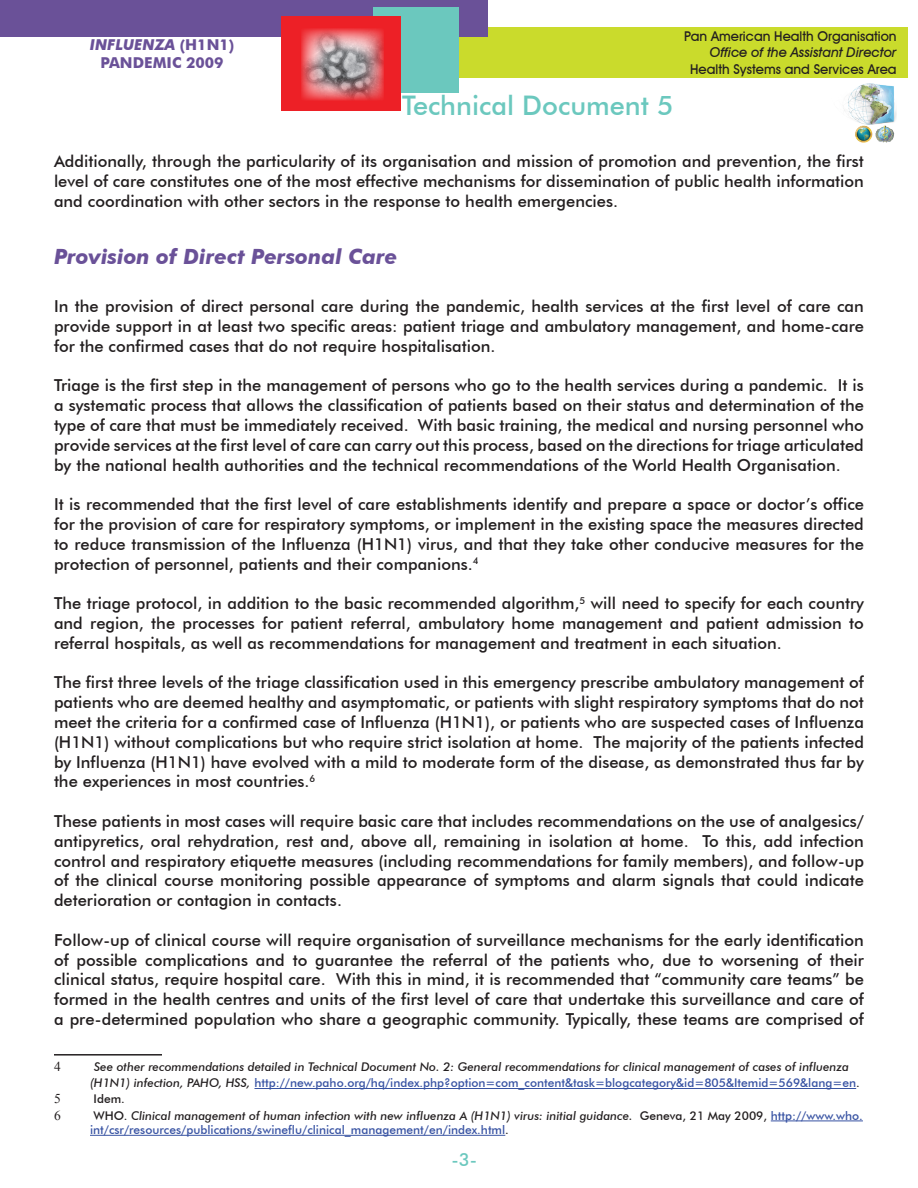
<style>
.page{position:relative;width:918px;height:1188px;background:#fff}
.page>*{position:absolute;margin:0;border:0;box-sizing:border-box;transform-origin:0 0}
.t1{font:500 27px "Futura BT";color:#6bc8be}
.subtitulo2{font:italic 700 21px "Futura BT";color:#6a5198}
.t2{font:500 18px "Futura BT";color:#6bc8be}
.Default{font:500 16.5px/19.8px "Futura BT";color:#231f20;text-align:justify}
.t3{font:700 15px/18px "Futura BT";color:#6a5198;text-align:center}
.t4{font:500 13.5px "Avant Garde IT Cby BT";color:#231f20}
.t5{font:italic 500 13.5px "Avant Garde IT Cby BT";color:#231f20}
.footnote{font:13.5px "Times New Roman";color:#231f20}
.footnote-2{font:italic 500 12px/16.2px "Futura BT";color:#231f20;text-align:center}
.footnote-3{font:500 12px/14.4px "Futura BT";color:#3853a3}
.footnote-4{font:500 12px "Futura BT";color:#231f20}
.s1{font-style:italic}
.s2{font-style:normal;color:#3853a3}
.s3{font-style:normal}
.s4{color:#231f20}
.s5{font-style:italic;color:#231f20}
</style>
<div class="page">
<div style="left:296px;top:27px;width:612px;height:51px;background:#cadb2c"></div>
<img style="left:844px;top:83px;width:53px;height:60px">
<div style="left:1px;top:0;width:487px;height:36px;background:#6a5198"></div>
<div style="left:374px;top:7px;width:85px;height:86px;background:#6bc8be"></div>
<div style="left:282px;top:16px;width:119px;height:95px;background:#ed2026"></div>
<img style="left:301px;top:29px;width:83px;height:71px">
<hr style="left:54px;top:1054px;width:108px;height:2px;background:#231f20">
<hr style="left:255px;top:1088px;width:601px;height:1px;background:#3853a3">
<hr style="left:771px;top:1120px;width:92px;height:1px;background:#3853a3">
<hr style="left:90px;top:1135px;width:415px;height:1px;background:#3853a3">
<p class="t3" style="left:90px;top:36px;width:146px"><span class="s1">INFLUENZA</span> (H1N1)<br>PANDEMIC 2009</p>
<h1 class="t1" style="left:402px;top:89px;width:273px">Technical Document 5</h1>
<p class="t4" style="left:684px;top:28px;width:214px">Pan American Health Organisation</p>
<p class="t5" style="left:710px;top:44px;width:188px">Office of the Assistant Director</p>
<p class="t4" style="left:690px;top:61px;width:208px">Health Systems and Services Area</p>
<p class="Default" style="left:54px;top:151px;width:812px">Additionally, through the particularity of its organisation and mission of promotion and prevention, the first level of care constitutes one of the most effective mechanisms for dissemination of public health information and coordination with other sectors in the response to health emergencies.</p>
<p class="subtitulo2" style="left:54px;top:243px;width:345px">Provision of Direct Personal Care</p>
<p class="Default" style="left:54px;top:296px;width:811px">In the provision of direct personal care during the pandemic, health services at the first level of care can provide support in at least two specific areas: patient triage and ambulatory management, and home-care for the confirmed cases that do not require hospitalisation.</p>
<p class="Default" style="left:54px;top:376px;width:812px">Triage is the first step in the management of persons who go to the health services during a pandemic. It is a systematic process that allows the classification of patients based on their status and determination of the type of care that must be immediately received. With basic training, the medical and nursing personnel who provide services at the first level of care can carry out this process, based on the directions for triage articulated by the national health authorities and the technical recommendations of the World Health Organisation.</p>
<p class="Default" style="left:54px;top:494px;width:812px">It is recommended that the first level of care establishments identify and prepare a space or doctor’s office for the provision of care for respiratory symptoms, or implement in the existing space the measures directed to reduce transmission of the Influenza (H1N1) virus, and that they take other conducive measures for the protection of personnel, patients and their companions.<sup>4</sup></p>
<p class="Default" style="left:54px;top:593px;width:812px">The triage protocol, in addition to the basic recommended algorithm,<sup>5</sup> will need to specify for each country and region, the processes for patient referral, ambulatory home management and patient admission to referral hospitals, as well as recommendations for management and treatment in each situation.</p>
<p class="Default" style="left:54px;top:673px;width:811px">The first three levels of the triage classification used in this emergency prescribe ambulatory management of patients who are deemed healthy and asymptomatic, or patients with slight respiratory symptoms that do not meet the criteria for a confirmed case of Influenza (H1N1), or patients who are suspected cases of Influenza (H1N1) without complications but who require strict isolation at home. The majority of the patients infected by Influenza (H1N1) have evolved with a mild to moderate form of the disease, as demonstrated thus far by the experiences in most countries.<sup>6</sup></p>
<p class="Default" style="left:54px;top:811px;width:812px">These patients in most cases will require basic care that includes recommendations on the use of analgesics/ antipyretics, oral rehydration, rest and, above all, remaining in isolation at home. To this, add infection control and respiratory etiquette measures (including recommendations for family members), and follow-up of the clinical course monitoring possible appearance of symptoms and alarm signals that could indicate deterioration or contagion in contacts.</p>
<p class="Default" style="left:54px;top:930px;width:811px">Follow-up of clinical course will require organisation of surveillance mechanisms for the early identification of possible complications and to guarantee the referral of the patients who, due to worsening of their clinical status, require hospital care. With this in mind, it is recommended that “community care teams” be formed in the health centres and units of the first level of care that undertake this surveillance and care of a pre-determined population who share a geographic community. Typically, these teams are comprised of</p>
<p class="footnote" style="left:54px;top:1057px;width:8px">4</p>
<p class="footnote-2" style="left:90px;top:1059px;width:771px">See other recommendations detailed in Technical Document No. 2: General recommendations for clinical management of cases of influenza (H1N1) infection, PAHO, HSS, <span class="s2">http://new.paho.org/hq/index.php?option=com_content&amp;task=blogcategory&amp;id=805&amp;Itemid=569&amp;lang=en</span><span class="s3">.</span></p>
<p class="footnote" style="left:54px;top:1090px;width:8px">5</p>
<p class="footnote-4" style="left:94px;top:1092px;width:33px">Idem.</p>
<p class="footnote" style="left:54px;top:1106px;width:8px">6</p>
<p class="footnote-3" style="left:90px;top:1108px;width:774px;text-indent:4px"><span class="s4">WHO.</span> <span class="s5">Clinical management of human infection with new influenza A (H1N1) virus: initial guidance.</span> <span class="s4">Geneva, 21 May 2009,</span> http://www.who. int/csr/resources/publications/swineflu/clinical_management/en/index.html<span class="s4">.</span></p>
<p class="t2" style="left:452px;top:1149px;width:27px">-3-</p>
</div>
